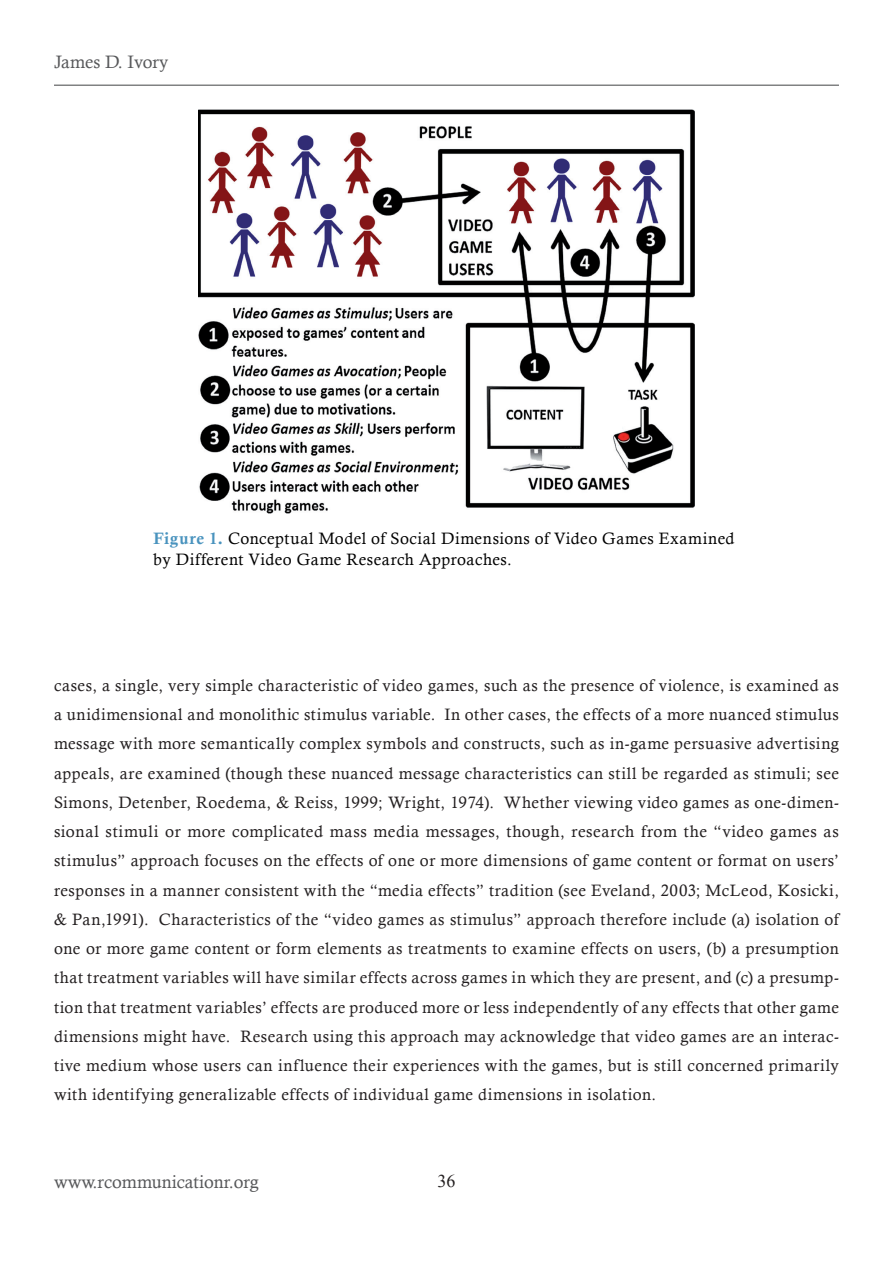
<style>
.page{position:relative;width:893px;height:1263px;background:#fff}
.page>*{position:absolute;margin:0;border:0;box-sizing:border-box;transform-origin:0 0}
.t1{font:18px "Calisto";color:#57585a}
.t2{font:18px "Times New Roman";color:#231f20}
.t3{font:16.5px/29.2px "Calisto";letter-spacing:.03em;color:#231f20;text-align:justify}
.t4{font:16.5px/21px "Calisto";letter-spacing:.03em;color:#000}
.s1{font-family:"Calis MT Bol";color:#4993be}
</style>
<div class="page">
<hr style="left:54px;top:85px;width:785px;height:1px;background:#57585a">
<img style="left:198px;top:109px;width:496px;height:405px">
<p class="t1" style="left:54px;top:51px;width:116px">James D. Ivory</p>
<p class="t4" style="left:154px;top:528px;width:582px"><span class="s1">Figure 1.</span> Conceptual Model of Social Dimensions of Video Games Examined by Different Video Game Research Approaches.</p>
<p class="t3" style="left:54px;top:670px;width:786px">cases, a single, very simple characteristic of video games, such as the presence of violence, is examined as a unidimensional and monolithic stimulus variable. In other cases, the effects of a more nuanced stimulus message with more semantically complex symbols and constructs, such as in-game persuasive advertising appeals, are examined (though these nuanced message characteristics can still be regarded as stimuli; see Simons, Detenber, Roedema, &amp; Reiss, 1999; Wright, 1974). Whether viewing video games as one-dimen&shy;sional stimuli or more complicated mass media messages, though, research from the “video games as stimulus” approach focuses on the effects of one or more dimensions of game content or format on users’ responses in a manner consistent with the “media effects” tradition (see Eveland, 2003; McLeod, Kosicki, &amp; Pan,1991). Characteristics of the “video games as stimulus” approach therefore include (a) isolation of one or more game content or form elements as treatments to examine effects on users, (b) a presumption that treatment variables will have similar effects across games in which they are present, and (c) a presump&shy;tion that treatment variables’ effects are produced more or less independently of any effects that other game dimensions might have. Research using this approach may acknowledge that video games are an interac&shy;tive medium whose users can influence their experiences with the games, but is still concerned primarily with identifying generalizable effects of individual game dimensions in isolation.</p>
<p class="t1" style="left:54px;top:1171px;width:206px">www.rcommunicationr.org</p>
<p class="t2" style="left:437px;top:1169px;width:19px">36</p>
</div>
